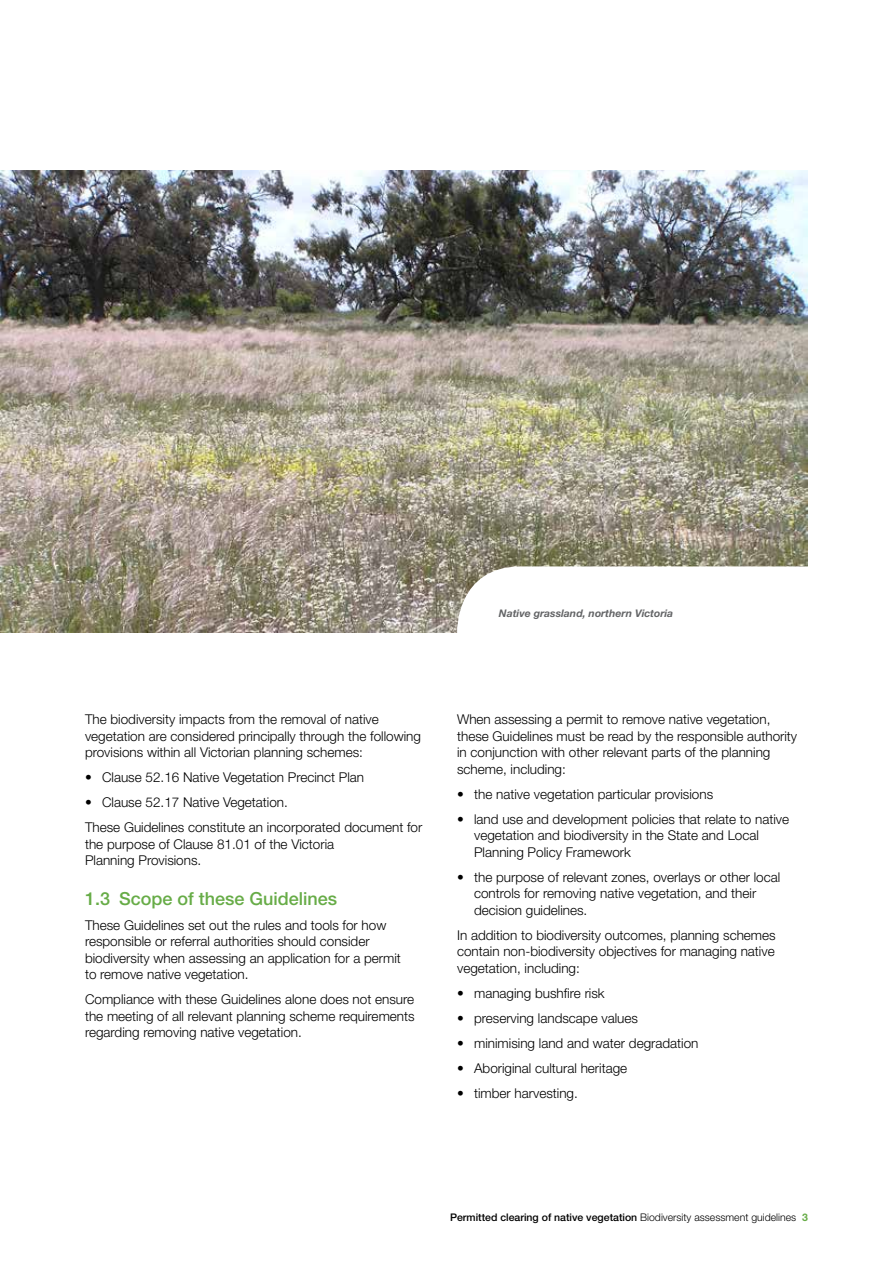
<style>
.page{position:relative;width:893px;height:1263px;background:#fff}
.page>*{position:absolute;margin:0;border:0;box-sizing:border-box;transform-origin:0 0}
.t1{font:500 18px "Helvetica Neue LT Std";color:#67ac47}
.t2{font:300 13.5px/16.5px "Helvetica Neue LT Std";color:#000}
.t3{font:500 10.5px "Helvetica Neue LT Std";color:#000}
.t4{font:italic 700 10.5px "Helvetica Neue LT Std";color:#636466}
.s1{font-weight:300}
.s2{font-weight:700;color:#67ac47}
</style>
<div class="page">
<img style="left:0;top:170px;width:808px;height:462px">
<svg style="left:457px;top:566px;width:351px;height:67px"></svg>
<p class="t4" style="left:499px;top:606px;width:176px">Native grassland, northern Victoria</p>
<p class="t2" style="left:85px;top:711px;width:337px">The biodiversity impacts from the removal of native vegetation are considered principally through the following provisions within all Victorian planning schemes:</p>
<p class="t2" style="left:85px;top:769px;width:281px">• Clause 52.16 Native Vegetation Precinct Plan</p>
<p class="t2" style="left:85px;top:789px;width:339px;line-height:25px">• Clause 52.17 Native Vegetation.<br>These Guidelines constitute an incorporated document for</p>
<p class="t2" style="left:85px;top:835px;width:251px">the purpose of Clause 81.01 of the Victoria<br>Planning Provisions.</p>
<h1 class="t1" style="left:85px;top:887px;width:254px">1.3 Scope of these Guidelines</h1>
<p class="t2" style="left:85px;top:916px;width:317px">These Guidelines set out the rules and tools for how responsible or referral authorities should consider biodiversity when assessing an application for a permit to remove native vegetation.</p>
<p class="t2" style="left:85px;top:991px;width:331px;text-align:justify">Compliance with these Guidelines alone does not ensure the meeting of all relevant planning scheme requirements regarding removing native vegetation.</p>
<p class="t2" style="left:457px;top:711px;width:342px">When assessing a permit to remove native vegetation, these Guidelines must be read by the responsible authority in conjunction with other relevant parts of the planning scheme, including:</p>
<p class="t2" style="left:457px;top:785px;width:258px">• the native vegetation particular provisions</p>
<p class="t2" style="left:474px;top:810px;width:317px;text-indent:-17px">• land use and development policies that relate to native vegetation and biodiversity in the State and Local<br>Planning Policy Framework</p>
<p class="t2" style="left:474px;top:868px;width:308px;text-indent:-17px">• the purpose of relevant zones, overlays or other local controls for removing native vegetation, and their decision guidelines.</p>
<p class="t2" style="left:457px;top:926px;width:320px;text-align:justify">In addition to biodiversity outcomes, planning schemes contain non-biodiversity objectives for managing native vegetation, including:</p>
<p class="t2" style="left:457px;top:984px;width:149px">• managing bushfire risk</p>
<p class="t2" style="left:457px;top:1009px;width:182px">• preserving landscape values</p>
<p class="t2" style="left:457px;top:1034px;width:243px">• minimising land and water degradation</p>
<p class="t2" style="left:457px;top:1059px;width:172px">• Aboriginal cultural heritage</p>
<p class="t2" style="left:457px;top:1084px;width:122px">• timber harvesting.</p>
<p class="t3" style="left:450px;top:1211px;width:359px">Permitted clearing of native vegetation <span class="s1">Biodiversity assessment guidelines</span> <span class="s2">3</span></p>
</div>
